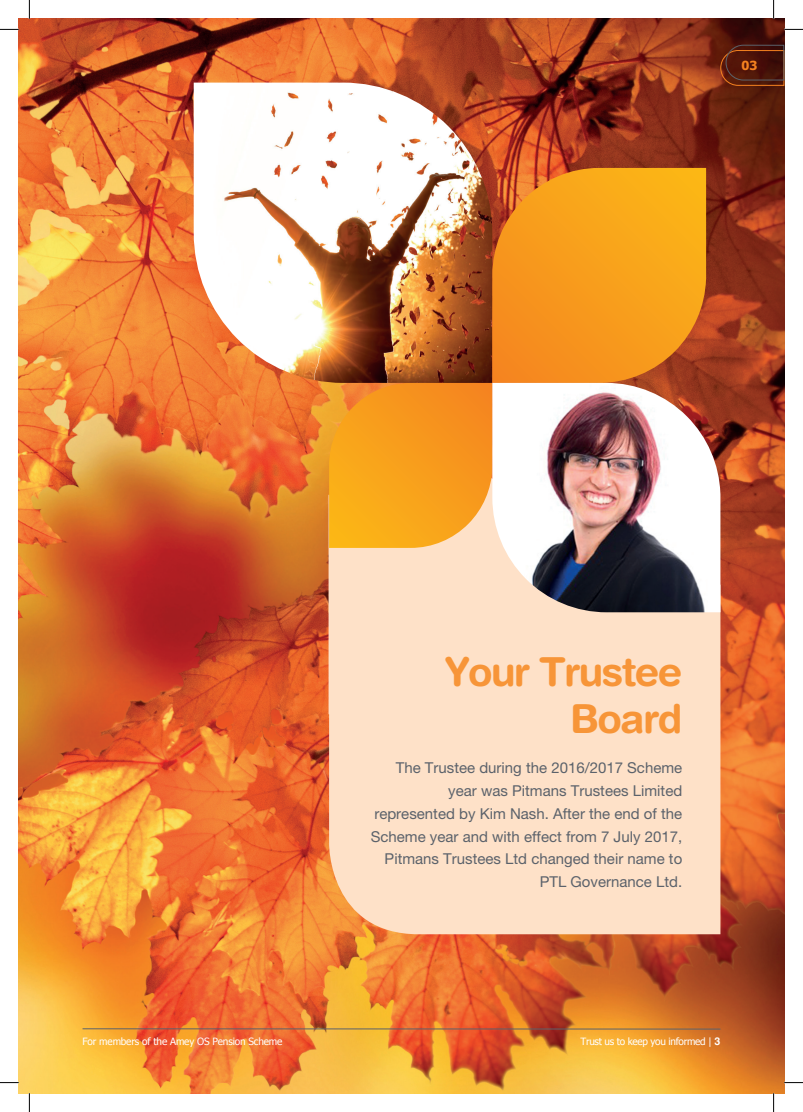
<style>
.page{position:relative;width:803px;height:1112px;background:#fff}
.page>*{position:absolute;margin:0;border:0;box-sizing:border-box;transform-origin:0 0}
.t1{font:700 40px/47px "Helvetica Rounded";letter-spacing:-.04em;color:#f79538;text-align:right}
.t2{font:15px/22.9px "Helvetica Neue LT";color:#5b626b;text-align:right}
.t3{font:700 12.5px "Tahoma";color:#f58220}
.t4{font:10px "Tahoma";letter-spacing:-.015em;color:#fff}
.s1{font-family:"Helvetica";font-weight:700;font-size:10.62px}
</style>
<div class="page">
<img style="left:19px;top:19px;width:765px;height:1073px">
<svg style="left:720px;top:45px;width:64px;height:41px;background:#581e0f"></svg>
<div style="left:329px;top:547px;width:163px;height:37px;background:#fee1c8"></div>
<div style="left:329px;top:584px;width:391px;height:350px;background:#fee1c8"></div>
<svg style="left:329px;top:383px;width:163px;height:164px;background:#f8a125"></svg>
<img style="left:194px;top:83px;width:298px;height:300px">
<svg style="left:492px;top:168px;width:214px;height:215px;background:#f1951c"></svg>
<img style="left:492px;top:383px;width:228px;height:229px">
<hr style="left:83px;top:1028px;width:637px;height:1px;background:#5b626b">
<svg style="left:0;top:29px;width:19px;height:1px"></svg>
<svg style="left:784px;top:29px;width:19px;height:1px"></svg>
<svg style="left:0;top:1081px;width:19px;height:2px"></svg>
<svg style="left:784px;top:1081px;width:19px;height:2px"></svg>
<svg style="left:29px;top:0;width:1px;height:19px"></svg>
<svg style="left:29px;top:1092px;width:1px;height:19px"></svg>
<svg style="left:773px;top:0;width:1px;height:19px"></svg>
<svg style="left:773px;top:1092px;width:1px;height:19px"></svg>
<p class="t3" style="left:741px;top:57px;width:17px">03</p>
<p class="t1" style="left:445px;top:647px;width:239px">Your Trustee<br>Board</p>
<p class="t2" style="left:371px;top:755px;width:313px">The Trustee during the 2016/2017 Scheme year was Pitmans Trustees Limited represented by Kim Nash. After the end of the Scheme year and with effect from 7 July 2017, Pitmans Trustees Ltd changed their name to PTL Governance Ltd.</p>
<p class="t4" style="left:83px;top:1033px;width:201px">For members of the Amey OS Pension Scheme</p>
<p class="t4" style="left:580px;top:1034px;width:141px">Trust us to keep you informed | <span class="s1">3</span></p>
</div>
